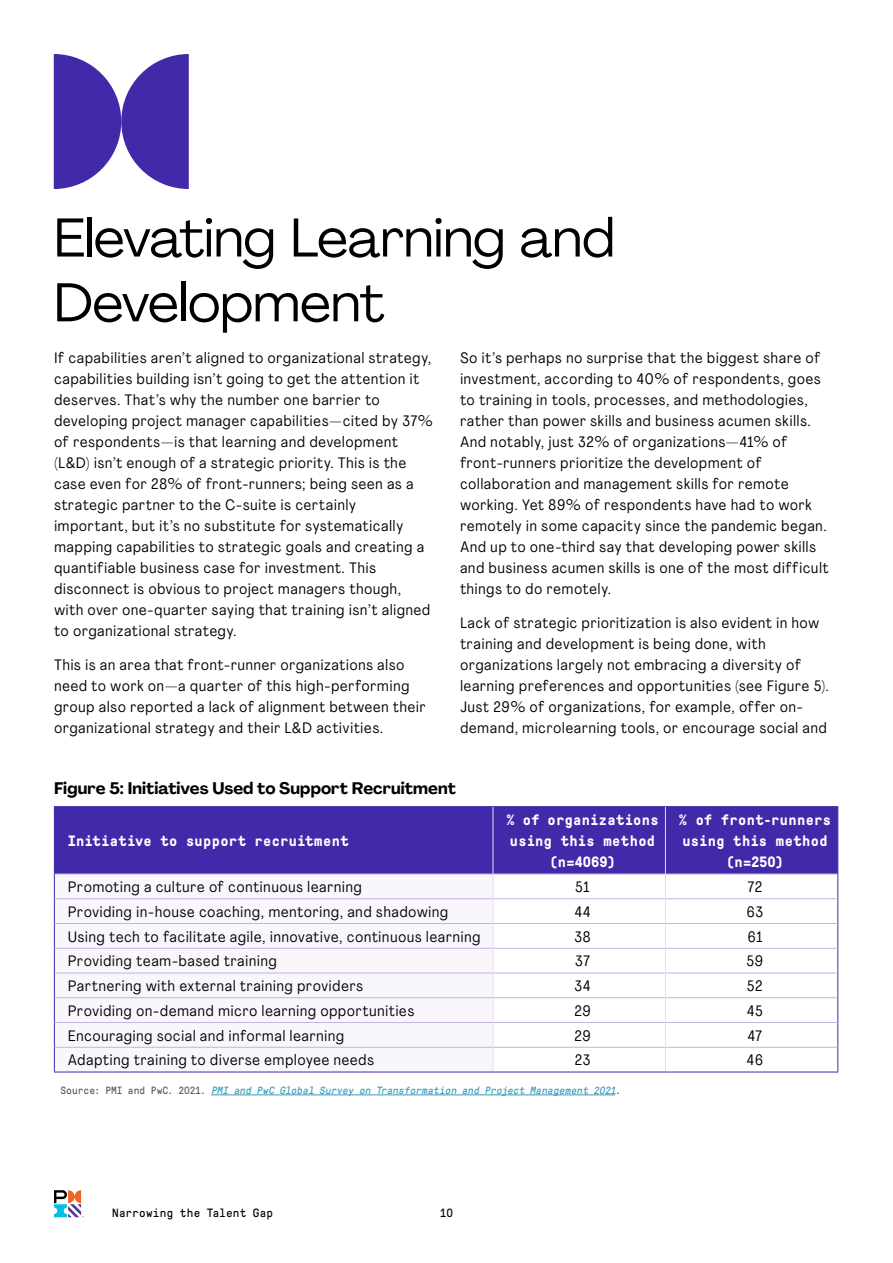
<style>
.page{position:relative;width:893px;height:1263px;background:#fff}
.page>*{position:absolute;margin:0;border:0;box-sizing:border-box;transform-origin:0 0}
.t1{font:54px/64.8px "Agrandir";letter-spacing:-.005em;color:#000}
.t2{font:700 16.5px "Agrandir";color:#000}
.t3{font:15px/21px "Agrandir Text";letter-spacing:.02em;color:#000}
.t4{font:700 15px/21px "GT Pressura Mono";letter-spacing:.025em;color:#fff;text-align:center}
.t5{font:12px "GT Pressura Mono";letter-spacing:.015em;color:#000}
.t6{font:italic 10.5px "GT Pressura Mono";color:#339ab9}
.s1{font-style:normal;color:#58595b}
</style>
<div class="page">
<svg style="left:54px;top:1190px;width:30px;height:27px"></svg>
<svg style="left:54px;top:54px;width:135px;height:135px"></svg>
<div style="left:55px;top:807px;width:782px;height:67px;background:#4129a9"></div>
<div style="left:55px;top:875px;width:438px;height:197px;background:#f9f6fc"></div>
<hr style="left:54px;top:806px;width:439px;height:1px;background:#4129a9">
<hr style="left:54px;top:807px;width:1px;height:67px;background:#4129a9">
<hr style="left:493px;top:806px;width:172px;height:1px;background:#4129a9">
<hr style="left:665px;top:806px;width:173px;height:1px;background:#4129a9">
<hr style="left:837px;top:807px;width:1px;height:67px;background:#4129a9">
<svg style="left:54px;top:874px;width:1px;height:198px"></svg>
<svg style="left:837px;top:874px;width:1px;height:198px"></svg>
<hr style="left:55px;top:874px;width:438px;height:1px;background:#c4b2e3">
<hr style="left:493px;top:874px;width:172px;height:1px;background:#c4b2e3">
<hr style="left:666px;top:874px;width:171px;height:1px;background:#c4b2e3">
<hr style="left:55px;top:898px;width:438px;height:1px;background:#c4b2e3">
<hr style="left:493px;top:898px;width:172px;height:1px;background:#c4b2e3">
<hr style="left:666px;top:898px;width:171px;height:1px;background:#c4b2e3">
<hr style="left:55px;top:923px;width:438px;height:1px;background:#c4b2e3">
<hr style="left:493px;top:923px;width:172px;height:1px;background:#c4b2e3">
<hr style="left:666px;top:923px;width:171px;height:1px;background:#c4b2e3">
<hr style="left:55px;top:948px;width:438px;height:1px;background:#c4b2e3">
<hr style="left:493px;top:948px;width:172px;height:1px;background:#c4b2e3">
<hr style="left:666px;top:948px;width:171px;height:1px;background:#c4b2e3">
<hr style="left:55px;top:973px;width:438px;height:1px;background:#c4b2e3">
<hr style="left:493px;top:973px;width:172px;height:1px;background:#c4b2e3">
<hr style="left:666px;top:973px;width:171px;height:1px;background:#c4b2e3">
<hr style="left:55px;top:997px;width:438px;height:1px;background:#c4b2e3">
<hr style="left:493px;top:997px;width:172px;height:1px;background:#c4b2e3">
<hr style="left:666px;top:997px;width:171px;height:1px;background:#c4b2e3">
<hr style="left:55px;top:1022px;width:438px;height:1px;background:#c4b2e3">
<hr style="left:493px;top:1022px;width:172px;height:1px;background:#c4b2e3">
<hr style="left:666px;top:1022px;width:171px;height:1px;background:#c4b2e3">
<hr style="left:55px;top:1047px;width:438px;height:1px;background:#c4b2e3">
<hr style="left:493px;top:1047px;width:172px;height:1px;background:#c4b2e3">
<hr style="left:666px;top:1047px;width:171px;height:1px;background:#c4b2e3">
<hr style="left:493px;top:807px;width:1px;height:67px;background:#e5dcf2">
<hr style="left:665px;top:807px;width:1px;height:67px;background:#e5dcf2">
<svg style="left:493px;top:874px;width:1px;height:198px"></svg>
<svg style="left:665px;top:874px;width:1px;height:198px"></svg>
<hr style="left:54px;top:1072px;width:439px;height:1px;background:#4129a9">
<hr style="left:493px;top:1072px;width:172px;height:1px;background:#4129a9">
<hr style="left:665px;top:1072px;width:173px;height:1px;background:#4129a9">
<hr style="left:211px;top:1094px;width:404px;height:1px;background:#339ab9">
<h1 class="t1" style="left:54px;top:205px;width:562px">Elevating Learning and<br>Development</h1>
<p class="t3" style="left:54px;top:347px;width:380px">If capabilities aren’t aligned to organizational strategy, capabilities building isn’t going to get the attention it deserves. That’s why the number one barrier to developing project manager capabilities—cited by 37% of respondents—is that learning and development (L&amp;D) isn’t enough of a strategic priority. This is the case even for 28% of front-runners; being seen as a strategic partner to the C-suite is certainly important, but it’s no substitute for systematically mapping capabilities to strategic goals and creating a quantifiable business case for investment. This disconnect is obvious to project managers though, with over one-quarter saying that training isn’t aligned to organizational strategy.</p>
<p class="t3" style="left:54px;top:654px;width:374px">This is an area that front-runner organizations also need to work on—a quarter of this high-performing group also reported a lack of alignment between their organizational strategy and their L&amp;D activities.</p>
<p class="t3" style="left:460px;top:347px;width:370px">So it’s perhaps no surprise that the biggest share of investment, according to 40% of respondents, goes to training in tools, processes, and methodologies, rather than power skills and business acumen skills.<br>And notably, just 32% of organizations—41% of front-runners prioritize the development of collaboration and management skills for remote working. Yet 89% of respondents have had to work remotely in some capacity since the pandemic began.<br>And up to one-third say that developing power skills and business acumen skills is one of the most difficult things to do remotely.</p>
<p class="t3" style="left:460px;top:612px;width:371px">Lack of strategic prioritization is also evident in how training and development is being done, with organizations largely not embracing a diversity of learning preferences and opportunities (see Figure 5).<br>Just 29% of organizations, for example, offer on&shy;demand, microlearning tools, or encourage social and</p>
<p class="t2" style="left:54px;top:777px;width:403px">Figure 5: Initiatives Used to Support Recruitment</p>
<p class="t4" style="left:68px;top:831px;width:282px">Initiative to support recruitment</p>
<p class="t4" style="left:506px;top:810px;width:154px">% of organizations using this method (n=4069)</p>
<p class="t4" style="left:679px;top:810px;width:154px">% of front-runners using this method (n=250)</p>
<p class="t3" style="left:68px;top:876px;width:296px">Promoting a culture of continuous learning</p>
<p class="t3" style="left:575px;top:876px;width:16px">51</p>
<p class="t3" style="left:747px;top:876px;width:17px">72</p>
<p class="t3" style="left:68px;top:901px;width:382px">Providing in-house coaching, mentoring, and shadowing</p>
<p class="t3" style="left:574px;top:901px;width:18px">44</p>
<p class="t3" style="left:746px;top:901px;width:19px">63</p>
<p class="t3" style="left:68px;top:925px;width:414px">Using tech to facilitate agile, innovative, continuous learning</p>
<p class="t3" style="left:574px;top:925px;width:18px">38</p>
<p class="t3" style="left:747px;top:925px;width:17px">61</p>
<p class="t3" style="left:68px;top:950px;width:211px">Providing team-based training</p>
<p class="t3" style="left:575px;top:950px;width:17px">37</p>
<p class="t3" style="left:746px;top:950px;width:19px">59</p>
<p class="t3" style="left:68px;top:975px;width:297px">Partnering with external training providers</p>
<p class="t3" style="left:574px;top:975px;width:18px">34</p>
<p class="t3" style="left:747px;top:975px;width:18px">52</p>
<p class="t3" style="left:68px;top:1000px;width:348px">Providing on-demand micro learning opportunities</p>
<p class="t3" style="left:574px;top:1000px;width:18px">29</p>
<p class="t3" style="left:747px;top:1000px;width:18px">45</p>
<p class="t3" style="left:68px;top:1024px;width:278px">Encouraging social and informal learning</p>
<p class="t3" style="left:574px;top:1024px;width:18px">29</p>
<p class="t3" style="left:747px;top:1024px;width:16px">47</p>
<p class="t3" style="left:68px;top:1049px;width:308px">Adapting training to diverse employee needs</p>
<p class="t3" style="left:574px;top:1049px;width:18px">23</p>
<p class="t3" style="left:747px;top:1049px;width:18px">46</p>
<p class="t6" style="left:60px;top:1085px;width:562px"><span class="s1">S o u r c e: P M I a n d P w C. 2 0 21.</span> PMI and PwC Global Survey on Transformation and Project Management 2021<span class="s1">.</span></p>
<p class="t5" style="left:112px;top:1206px;width:162px">Narrowing the Talent Gap</p>
<p class="t5" style="left:440px;top:1206px;width:15px">10</p>
</div>
